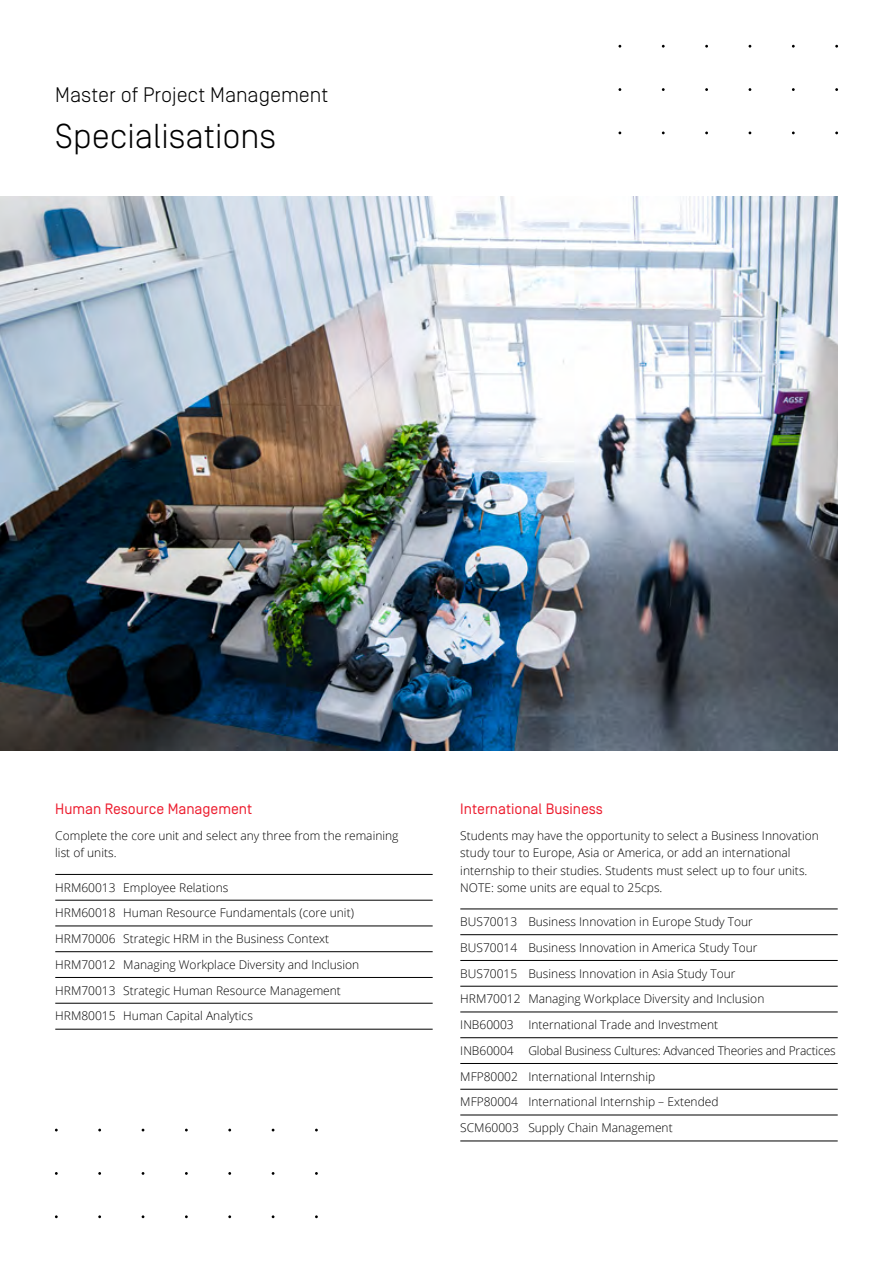
<style>
.page{position:relative;width:893px;height:1263px;background:#fff}
.page>*{position:absolute;margin:0;border:0;box-sizing:border-box;transform-origin:0 0}
.Heading_2{font:300 34.5px "Simplon Norm";color:#000}
.Heading_2_continuati{font:300 21px "Simplon Norm";color:#000}
.Heading_3__red__smal{font:15px "Simplon Norm";color:#ed1c2e}
.Units{font:300 12px "Open Sans";color:#000}
.Body_text_4mm_after{font:300 12px/17.2px "Open Sans";color:#000}
.Units_last_line{font:300 12px "Open Sans";color:#000}
</style>
<div class="page">
<hr style="left:55px;top:874px;width:378px;height:1px;background:#000">
<hr style="left:55px;top:900px;width:378px;height:1px;background:#000">
<hr style="left:55px;top:926px;width:378px;height:1px;background:#000">
<hr style="left:55px;top:951px;width:378px;height:1px;background:#000">
<hr style="left:55px;top:977px;width:378px;height:1px;background:#000">
<hr style="left:55px;top:1003px;width:378px;height:1px;background:#000">
<hr style="left:55px;top:1029px;width:378px;height:1px;background:#000">
<hr style="left:460px;top:909px;width:378px;height:1px;background:#000">
<hr style="left:460px;top:934px;width:378px;height:1px;background:#000">
<hr style="left:460px;top:960px;width:378px;height:1px;background:#000">
<hr style="left:460px;top:986px;width:378px;height:1px;background:#000">
<hr style="left:460px;top:1012px;width:378px;height:1px;background:#000">
<hr style="left:460px;top:1037px;width:378px;height:1px;background:#000">
<hr style="left:460px;top:1063px;width:378px;height:1px;background:#000">
<hr style="left:460px;top:1089px;width:378px;height:1px;background:#000">
<hr style="left:460px;top:1115px;width:378px;height:1px;background:#000">
<hr style="left:460px;top:1141px;width:378px;height:1px;background:#000">
<img style="left:0;top:197px;width:838px;height:553px">
<p class="Heading_2_continuati" style="left:55px;top:84px;width:275px">Master of Project Management</p>
<p class="Heading_2" style="left:55px;top:118px;width:222px">Specialisations</p>
<p class="Heading_3__red__smal" style="left:55px;top:801px;width:198px">Human Resource Management</p>
<p class="Body_text_4mm_after" style="left:55px;top:827px;width:345px">Complete the core unit and select any three from the remaining list of units.</p>
<p class="Units" style="left:55px;top:879px;width:175px">HRM60013 Employee Relations</p>
<p class="Units" style="left:55px;top:905px;width:300px">HRM60018 Human Resource Fundamentals (core unit)</p>
<p class="Units" style="left:55px;top:930px;width:276px">HRM70006 Strategic HRM in the Business Context</p>
<p class="Units" style="left:55px;top:956px;width:306px">HRM70012 Managing Workplace Diversity and Inclusion</p>
<p class="Units" style="left:55px;top:982px;width:287px">HRM70013 Strategic Human Resource Management</p>
<p class="Units_last_line" style="left:55px;top:1008px;width:199px">HRM80015 Human Capital Analytics</p>
<p class="Heading_3__red__smal" style="left:460px;top:801px;width:144px">International Business</p>
<p class="Body_text_4mm_after" style="left:460px;top:827px;width:360px">Students may have the opportunity to select a Business Innovation study tour to Europe, Asia or America, or add an international internship to their studies. Students must select up to four units.<br>NOTE: some units are equal to 25cps.</p>
<p class="Units" style="left:460px;top:913px;width:294px">BUS70013 Business Innovation in Europe Study Tour</p>
<p class="Units" style="left:460px;top:939px;width:299px">BUS70014 Business Innovation in America Study Tour</p>
<p class="Units" style="left:460px;top:965px;width:277px">BUS70015 Business Innovation in Asia Study Tour</p>
<p class="Units" style="left:460px;top:991px;width:306px">HRM70012 Managing Workplace Diversity and Inclusion</p>
<p class="Units" style="left:460px;top:1016px;width:259px">INB60003 International Trade and Investment</p>
<p class="Units" style="left:460px;top:1042px;width:377px">INB60004 Global Business Cultures: Advanced Theories and Practices</p>
<p class="Units" style="left:460px;top:1068px;width:196px">MFP80002 International Internship</p>
<p class="Units" style="left:460px;top:1094px;width:260px">MFP80004 International Internship – Extended</p>
<p class="Units_last_line" style="left:460px;top:1120px;width:214px">SCM60003 Supply Chain Management</p>
</div>
